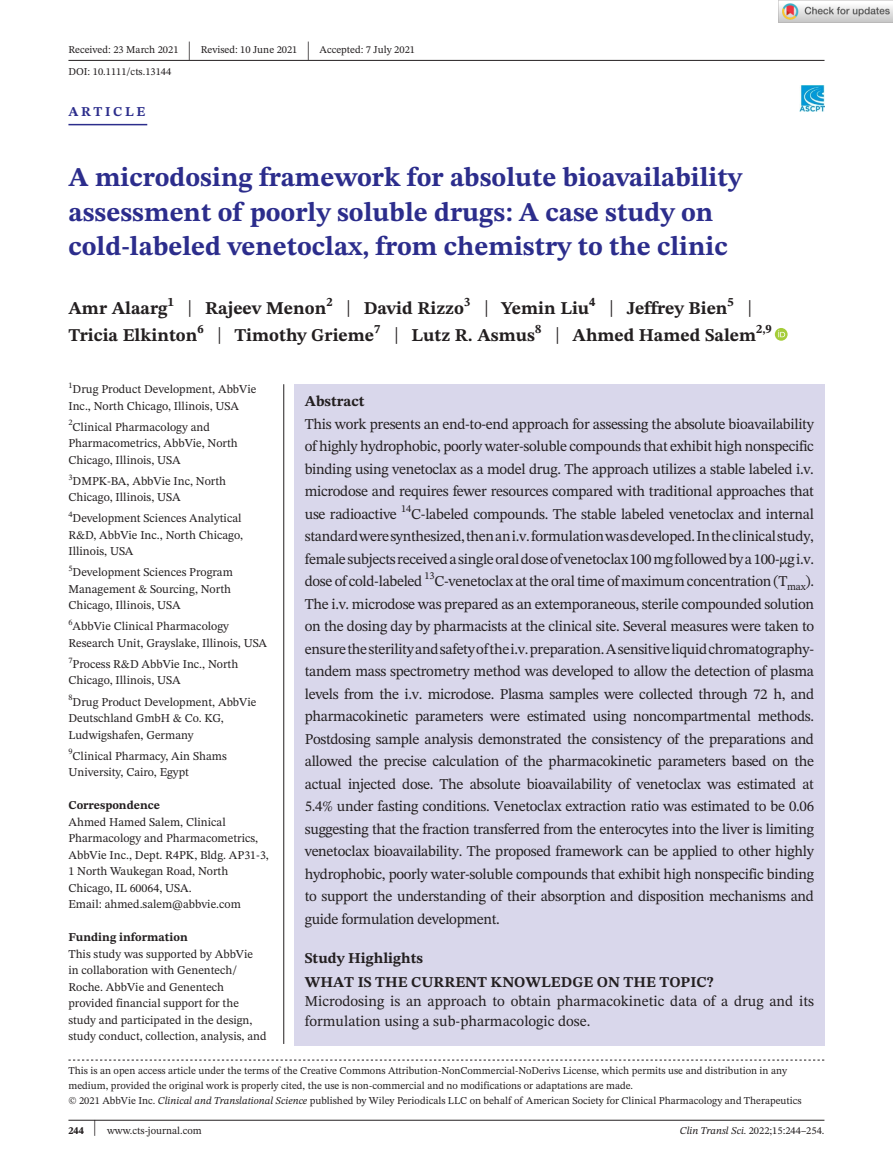
<style>
.page{position:relative;width:893px;height:1174px;background:#fff}
.page>*{position:absolute;margin:0;border:0;box-sizing:border-box;transform-origin:0 0}
.t1{font:700 27px/34.5px "STIX Two Text";color:#2c2d8c}
.t2{font:25.65px "STIX Two Text";color:#231f20;scale:.49 1}
.t3{font:700 18px/27px "STIX Two Text";color:#231f20}
.t4{font:15px/22.5px "STIX Two Text";letter-spacing:-.02em;color:#231f20;text-align:justify}
.t5{font:15px/19.5px "STIX Two Text";color:#231f20}
.t6{font:700 15px/24px "STIX Two Text";color:#231f20}
.t7{font:700 13.5px "STIX Two Text";letter-spacing:.2em;color:#2c2d8c}
.t8{font:12px/16.5px "STIX Two Text";color:#231f20}
.t9{font:700 12px "STIX Two Text";color:#231f20}
.t10{font:10.5px/15px "STIX Two Text";color:#231f20}
.s1{font-weight:400;font-size:23.4px}
.s2{font-style:italic}
.s3{font-weight:700}
.s4{font-size:22.2px}
</style>
<div class="page">
<hr style="left:68px;top:1119px;width:756px;height:1px;background:#231f20">
<img style="left:799px;top:85px;width:25px;height:26px">
<hr style="left:68px;top:60px;width:756px;height:1px;background:#231f20">
<hr style="left:68px;top:124px;width:79px;height:1px;background:#2c2d8c">
<svg style="left:775px;top:328px;width:13px;height:13px"></svg>
<svg style="left:778px;top:330px;width:7px;height:7px"></svg>
<svg style="left:68px;top:1059px;width:756px;height:1px"></svg>
<div style="left:294px;top:384px;width:530px;height:661px;background:#d9d7eb"></div>
<hr style="left:283px;top:384px;width:1px;height:660px;background:#231f20">
<img style="left:779px;top:0;width:114px;height:23px">
<p class="t10" style="left:68px;top:42px;width:112px">Received: 23 March 2021</p>
<h2 class="t2" style="left:188px;top:32px;width:8px">|</h2>
<p class="t10" style="left:201px;top:42px;width:98px">Revised: 10 June 2021</p>
<h2 class="t2" style="left:307px;top:32px;width:8px">|</h2>
<p class="t10" style="left:320px;top:42px;width:97px">Accepted: 7 July 2021</p>
<p class="t10" style="left:68px;top:64px;width:104px">DOI: 10.1111/cts.13144</p>
<p class="t7" style="left:68px;top:101px;width:79px">ARTICLE</p>
<h1 class="t1" style="left:68px;top:161px;width:675px">A microdosing framework for absolute bioavailability assessment of poorly soluble drugs: A case study on cold-labeled venetoclax, from chemistry to the clinic</h1>
<p class="t3" style="left:68px;top:295px;width:705px">Amr Alaarg<sup>1</sup> <span class="s1">|</span> Rajeev Menon<sup>2</sup> <span class="s1">|</span> David Rizzo<sup>3</sup> <span class="s1">|</span> Yemin Liu<sup>4</sup> <span class="s1">|</span> Jeffrey Bien<sup>5</sup> <span class="s1">|<br></span>Tricia Elkinton<sup>6</sup> <span class="s1">|</span> Timothy Grieme<sup>7</sup> <span class="s1">|</span> Lutz R. Asmus<sup>8</sup> <span class="s1">|</span> Ahmed Hamed Salem<sup>2,9</sup></p>
<p class="t8" style="left:68px;top:381px;width:189px"><sup>1</sup>Drug Product Development, AbbVie<br>Inc., North Chicago, Illinois, USA</p>
<p class="t8" style="left:68px;top:418px;width:171px"><sup>2</sup>Clinical Pharmacology and<br>Pharmacometrics, AbbVie, North<br>Chicago, Illinois, USA</p>
<p class="t8" style="left:68px;top:472px;width:159px"><sup>3</sup>DMPK-BA, AbbVie Inc, North<br>Chicago, Illinois, USA</p>
<p class="t8" style="left:68px;top:510px;width:176px"><sup>4</sup>Development Sciences Analytical<br>R&amp;D, AbbVie Inc., North Chicago,<br>Illinois, USA</p>
<p class="t8" style="left:68px;top:564px;width:166px"><sup>5</sup>Development Sciences Program<br>Management &amp; Sourcing, North<br>Chicago, Illinois, USA</p>
<p class="t8" style="left:68px;top:618px;width:200px"><sup>6</sup>AbbVie Clinical Pharmacology<br>Research Unit, Grayslake, Illinois, USA</p>
<p class="t8" style="left:68px;top:655px;width:171px"><sup>7</sup>Process R&amp;D AbbVie Inc., North<br>Chicago, Illinois, USA</p>
<p class="t8" style="left:68px;top:693px;width:189px"><sup>8</sup>Drug Product Development, AbbVie<br>Deutschland GmbH &amp; Co. KG,<br>Ludwigshafen, Germany</p>
<p class="t8" style="left:68px;top:747px;width:160px"><sup>9</sup>Clinical Pharmacy, Ain Shams<br>University, Cairo, Egypt</p>
<p class="t9" style="left:68px;top:796px;width:93px">Correspondence</p>
<p class="t8" style="left:68px;top:813px;width:202px">Ahmed Hamed Salem, Clinical<br>Pharmacology and Pharmacometrics,<br>AbbVie Inc., Dept. R4PK, Bldg. AP31-3,<br>1 North Waukegan Road, North<br>Chicago, IL 60064, USA.<br>Email: ahmed.salem@abbvie.com</p>
<p class="t9" style="left:68px;top:928px;width:121px">Funding information</p>
<p class="t8" style="left:68px;top:945px;width:199px">This study was supported by AbbVie<br>in collaboration with Genentech/ Roche. AbbVie and Genentech provided financial support for the study and participated in the design, study conduct, collection, analysis, and</p>
<p class="t6" style="left:305px;top:389px;width:61px">Abstract</p>
<p class="t4" style="left:305px;top:412px;width:511px">This work presents an end-to-end approach for assessing the absolute bioavailability of highly hydrophobic, poorly water-soluble compounds that exhibit high nonspecific binding using venetoclax as a model drug. The approach utilizes a stable labeled i.v. microdose and requires fewer resources compared with traditional approaches that use radioactive</p>
<p class="t10" style="left:401px;top:501px;width:12px">14</p>
<p class="t4" style="left:305px;top:502px;width:511px;text-indent:106px">C-labeled compounds. The stable labeled venetoclax and internal standardweresynthesized,thenani.v.formulationwasdeveloped.Intheclinicalstudy, femalesubjectsreceivedasingleoraldoseofvenetoclax100 mgfollowedbya100-µgi.v. dose of cold-labeled</p>
<p class="t10" style="left:424px;top:568px;width:12px">13</p>
<p class="t4" style="left:305px;top:570px;width:511px;text-indent:130px">C-venetoclax at the oral time of maximum concentration (T<sub>max</sub>).<br>The i.v. microdose was prepared as an extemporaneous, sterile compounded solution on the dosing day by pharmacists at the clinical site. Several measures were taken to ensurethesterilityandsafetyofthei.v.preparation.Asensitiveliquidchromatography&shy;tandem mass spectrometry method was developed to allow the detection of plasma levels from the i.v. microdose. Plasma samples were collected through 72 h, and pharmacokinetic parameters were estimated using noncompartmental methods.<br>Postdosing sample analysis demonstrated the consistency of the preparations and allowed the precise calculation of the pharmacokinetic parameters based on the actual injected dose. The absolute bioavailability of venetoclax was estimated at 5.4% under fasting conditions. Venetoclax extraction ratio was estimated to be 0.06 suggesting that the fraction transferred from the enterocytes into the liver is limiting venetoclax bioavailability. The proposed framework can be applied to other highly hydrophobic, poorly water-soluble compounds that exhibit high nonspecific binding to support the understanding of their absorption and disposition mechanisms and guide formulation development.</p>
<p class="t6" style="left:305px;top:946px;width:410px">Study Highlights<br>WHAT IS THE CURRENT KNOWLEDGE ON THE TOPIC?</p>
<p class="t5" style="left:305px;top:991px;width:511px">Microdosing is an approach to obtain pharmacokinetic data of a drug and its formulation using a sub-pharmacologic dose.</p>
<p class="t10" style="left:68px;top:1063px;width:735px">This is an open access article under the terms of the Creative Commons Attribution-NonCommercial-NoDerivs License, which permits use and distribution in any medium, provided the original work is properly cited, the use is non-commercial and no modifications or adaptations are made.<br>© 2021 AbbVie Inc. <span class="s2">Clinical and Translational Science</span> published by Wiley Periodicals LLC on behalf of American Society for Clinical Pharmacology and Therapeutics</p>
<p class="t10" style="left:68px;top:1123px;width:135px"><span class="s3">244</span> <span class="s4">|</span> www.cts-journal.com</p>
<p class="t10" style="left:680px;top:1123px;width:146px"><span class="s2">Clin Transl Sci.</span> 2022;15:244–254.</p>
</div>
